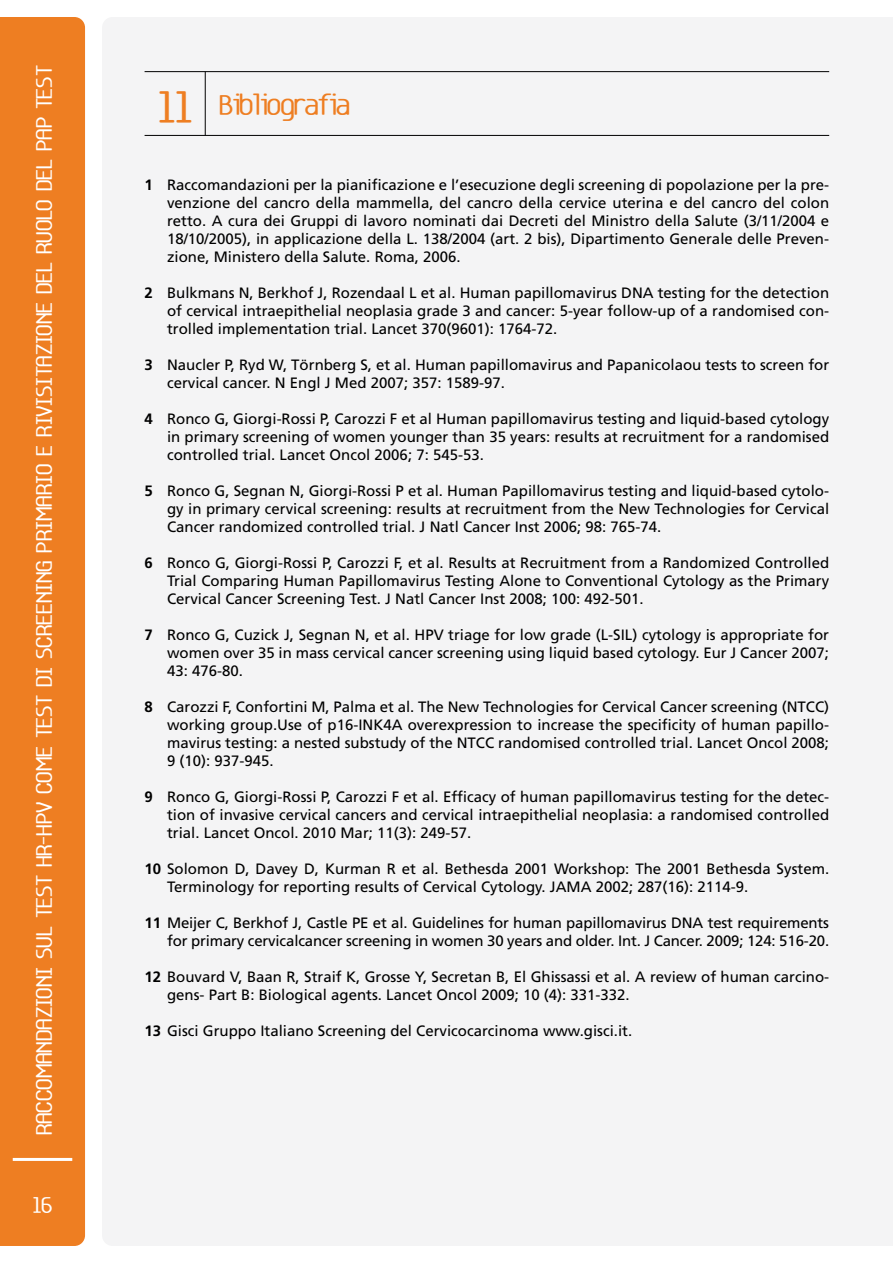
<style>
.page{position:relative;width:893px;height:1263px;background:#fff}
.page>*{position:absolute;margin:0;border:0;box-sizing:border-box;transform-origin:0 0}
.t1{font:22.5px "Base 5";letter-spacing:-.02em;color:#ee7e22}
.t2{font:18px "Base 5";letter-spacing:.01em;color:#fff}
.t3{font:15px/18px "Frutiger";color:#000;text-align:justify}
.s1{font-size:36px}
.s2{font-weight:700}
</style>
<div class="page">
<div style="left:0;top:17px;width:85px;height:1229px;background:#ee7e22"></div>
<hr style="left:13px;top:1158px;width:59px;height:3px;background:#fff">
<div style="left:102px;top:17px;width:791px;height:1229px;background:#f4f4f5"></div>
<hr style="left:145px;top:71px;width:684px;height:1px;background:#000">
<hr style="left:145px;top:135px;width:684px;height:1px;background:#000">
<hr style="left:205px;top:72px;width:1px;height:63px;background:#000">
<p class="t2" style="left:33px;top:1135px;width:1071px;rotate:-90deg">Raccomandazioni sul test HR-HPV come test di screening primario e rivisitazione del ruolo del Pap test</p>
<p class="t2" style="left:33px;top:1194px;width:21px">16</p>
<h1 class="t1" style="left:158px;top:91px;width:193px"><span class="s1">11</span> Bibliografia</h1>
<p class="t3" style="left:167px;top:176px;width:664px;text-indent:-22px"><span class="s2">1</span> Raccomandazioni per la pianificazione e l’esecuzione degli screening di popolazione per la pre&shy;venzione del cancro della mammella, del cancro della cervice uterina e del cancro del colon retto. A cura dei Gruppi di lavoro nominati dai Decreti del Ministro della Salute (3/11/2004 e 18/10/2005), in applicazione della L. 138/2004 (art. 2 bis), Dipartimento Generale delle Preven&shy;zione, Ministero della Salute. Roma, 2006.</p>
<p class="t3" style="left:167px;top:284px;width:664px;text-indent:-22px"><span class="s2">2</span> Bulkmans N, Berkhof J, Rozendaal L et al. Human papillomavirus DNA testing for the detection of cervical intraepithelial neoplasia grade 3 and cancer: 5-year follow-up of a randomised con&shy;trolled implementation trial. Lancet 370(9601): 1764-72.</p>
<p class="t3" style="left:167px;top:356px;width:664px;text-indent:-22px"><span class="s2">3</span> Naucler P, Ryd W, Törnberg S, et al. Human papillomavirus and Papanicolaou tests to screen for cervical cancer. N Engl J Med 2007; 357: 1589-97.</p>
<p class="t3" style="left:167px;top:410px;width:664px;text-indent:-22px"><span class="s2">4</span> Ronco G, Giorgi-Rossi P, Carozzi F et al Human papillomavirus testing and liquid-based cytology in primary screening of women younger than 35 years: results at recruitment for a randomised controlled trial. Lancet Oncol 2006; 7: 545-53.</p>
<p class="t3" style="left:167px;top:482px;width:664px;text-indent:-22px"><span class="s2">5</span> Ronco G, Segnan N, Giorgi-Rossi P et al. Human Papillomavirus testing and liquid-based cytolo&shy;gy in primary cervical screening: results at recruitment from the New Technologies for Cervical Cancer randomized controlled trial. J Natl Cancer Inst 2006; 98: 765-74.</p>
<p class="t3" style="left:167px;top:554px;width:664px;text-indent:-22px"><span class="s2">6</span> Ronco G, Giorgi-Rossi P, Carozzi F, et al. Results at Recruitment from a Randomized Controlled Trial Comparing Human Papillomavirus Testing Alone to Conventional Cytology as the Primary Cervical Cancer Screening Test. J Natl Cancer Inst 2008; 100: 492-501.</p>
<p class="t3" style="left:167px;top:626px;width:664px;text-indent:-22px"><span class="s2">7</span> Ronco G, Cuzick J, Segnan N, et al. HPV triage for low grade (L-SIL) cytology is appropriate for women over 35 in mass cervical cancer screening using liquid based cytology. Eur J Cancer 2007; 43: 476-80.</p>
<p class="t3" style="left:167px;top:698px;width:664px;text-indent:-22px"><span class="s2">8</span> Carozzi F, Confortini M, Palma et al. The New Technologies for Cervical Cancer screening (NTCC) working group.Use of p16-INK4A overexpression to increase the specificity of human papillo&shy;mavirus testing: a nested substudy of the NTCC randomised controlled trial. Lancet Oncol 2008; 9 (10): 937-945.</p>
<p class="t3" style="left:167px;top:788px;width:664px;text-indent:-22px"><span class="s2">9</span> Ronco G, Giorgi-Rossi P, Carozzi F et al. Efficacy of human papillomavirus testing for the detec&shy;tion of invasive cervical cancers and cervical intraepithelial neoplasia: a randomised controlled trial. Lancet Oncol. 2010 Mar; 11(3): 249-57.</p>
<p class="t3" style="left:167px;top:860px;width:664px;text-indent:-22px"><span class="s2">10</span> Solomon D, Davey D, Kurman R et al. Bethesda 2001 Workshop: The 2001 Bethesda System.<br>Terminology for reporting results of Cervical Cytology. JAMA 2002; 287(16): 2114-9.</p>
<p class="t3" style="left:145px;top:914px;width:686px;text-align:right"><span class="s2">11</span> Meijer C, Berkhof J, Castle PE et al. Guidelines for human papillomavirus DNA test requirements for primary cervicalcancer screening in women 30 years and older. Int. J Cancer. 2009; 124: 516-20.</p>
<p class="t3" style="left:167px;top:968px;width:664px;text-indent:-22px"><span class="s2">12</span> Bouvard V, Baan R, Straif K, Grosse Y, Secretan B, El Ghissassi et al. A review of human carcino&shy;gens- Part B: Biological agents. Lancet Oncol 2009; 10 (4): 331-332.</p>
<p class="t3" style="left:145px;top:1022px;width:489px"><span class="s2">13</span> Gisci Gruppo Italiano Screening del Cervicocarcinoma www.gisci.it.</p>
</div>
